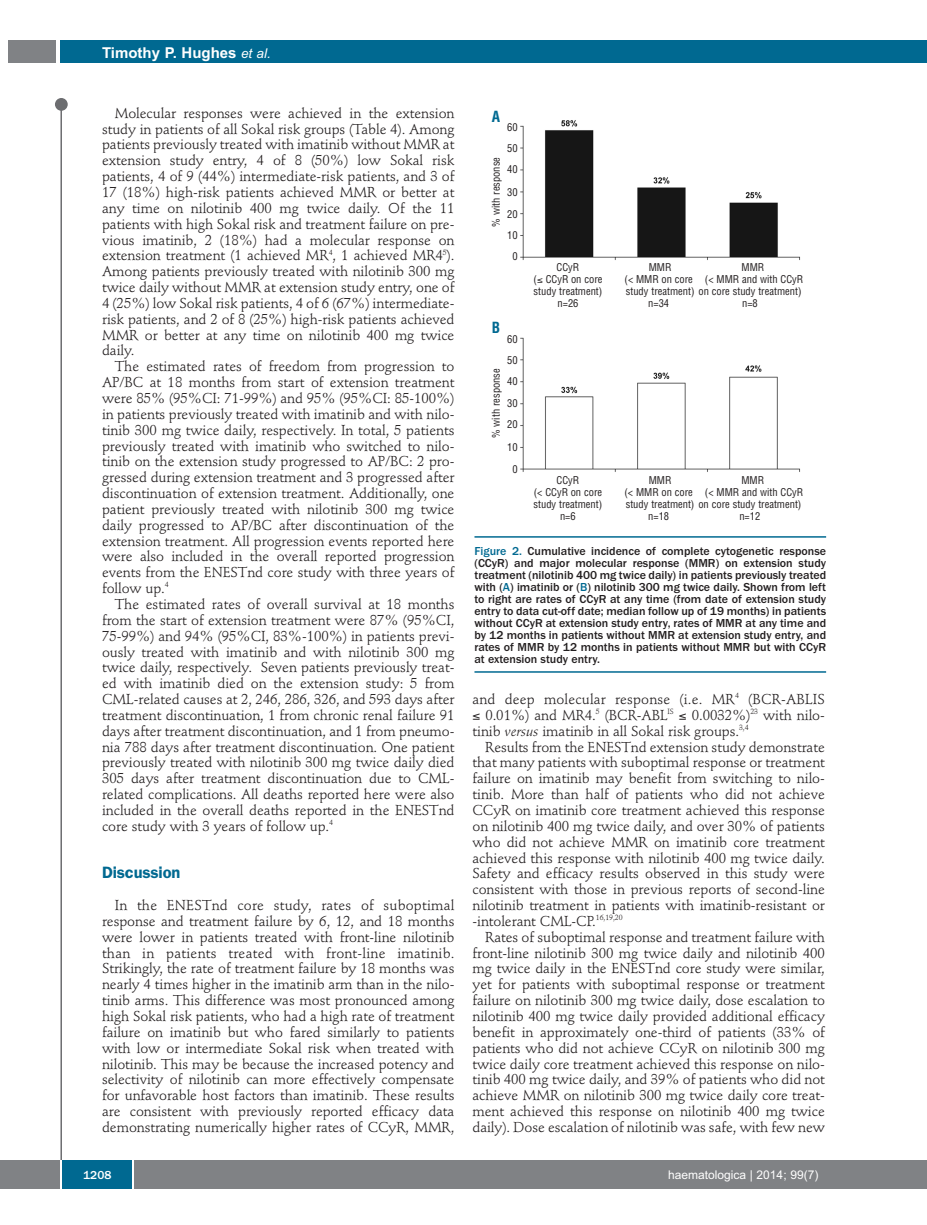
<style>
.page{position:relative;width:927px;height:1225px;background:#fff}
.page>*{position:absolute;margin:0;border:0;box-sizing:border-box;transform-origin:0 0}
.t1{font:600 16.5px "Franklin Gothic";letter-spacing:-.01em;color:#006991}
.t2{font:700 15px "Arial";color:#fff}
.t3{font:700 condensed 15px "Helvetica";color:#006991}
.t4{font:14.25px/15.9px "Stempel Schneidler";letter-spacing:-.005em;color:#231f20;text-align:justify}
.t5{font:500 12px/12px "Franklin Gothic";color:#231f20;text-align:justify}
.t6{font:12px "Arial";color:#fff}
.t7{font:500 12px "Franklin Gothic";color:#fff}
.t8{font:condensed 10.5px/21px "Helvetica";color:#231f20;text-align:justify}
.s1{font-weight:400;font-style:italic;font-size:13.5px}
.s2{color:#006991}
.s3{font-style:italic}
</style>
<div class="page">
<div style="left:911px;top:40px;width:16px;height:22px;background:#006991"></div>
<div style="left:910px;top:1160px;width:17px;height:28px;background:#808285"></div>
<div style="left:55px;top:98px;width:13px;height:13px;background:#6c6d70;border-radius:50%"></div>
<hr style="left:60px;top:101px;width:2px;height:1061px;background:#6c6d70">
<div style="left:60px;top:40px;width:852px;height:22px;background:#006991"></div>
<div style="left:9px;top:40px;width:47px;height:22px;background:#808285"></div>
<div style="left:0;top:1160px;width:911px;height:28px;background:#808285"></div>
<div style="left:62px;top:1160px;width:71px;height:28px;background:#006991"></div>
<hr style="left:60px;top:1160px;width:2px;height:28px;background:#fff">
<svg style="left:133px;top:1160px;width:1px;height:28px"></svg>
<img style="left:520px;top:120px;width:280px;height:352px">
<hr style="left:474px;top:536px;width:352px;height:1px;background:#006991">
<hr style="left:474px;top:671px;width:352px;height:1px;background:#006991">
<p class="t2" style="left:102px;top:44px;width:170px">Timothy P. Hughes <span class="s1">et al.</span></p>
<p class="t4" style="left:102px;top:106px;width:354px;text-indent:13px">Molecular responses were achieved in the extension study in patients of all Sokal risk groups (Table 4). Among patients previously treated with imatinib without MMR at extension study entry, 4 of 8 (50%) low Sokal risk patients, 4 of 9 (44%) intermediate-risk patients, and 3 of 17 (18%) high-risk patients achieved MMR or better at any time on nilotinib 400 mg twice daily. Of the 11 patients with high Sokal risk and treatment failure on pre&shy;vious imatinib, 2 (18%) had a molecular response on extension treatment (1 achieved MR<sup>4</sup>, 1 achieved MR4<sup>5</sup>).<br>Among patients previously treated with nilotinib 300 mg twice daily without MMR at extension study entry, one of 4 (25%) low Sokal risk patients, 4 of 6 (67%) intermediate&shy;risk patients, and 2 of 8 (25%) high-risk patients achieved MMR or better at any time on nilotinib 400 mg twice daily.</p>
<p class="t4" style="left:102px;top:360px;width:354px;text-indent:13px">The estimated rates of freedom from progression to AP/BC at 18 months from start of extension treatment were 85% (95%CI: 71-99%) and 95% (95%CI: 85-100%) in patients previously treated with imatinib and with nilo&shy;tinib 300 mg twice daily, respectively. In total, 5 patients previously treated with imatinib who switched to nilo&shy;tinib on the extension study progressed to AP/BC: 2 pro&shy;gressed during extension treatment and 3 progressed after discontinuation of extension treatment. Additionally, one patient previously treated with nilotinib 300 mg twice daily progressed to AP/BC after discontinuation of the extension treatment. All progression events reported here were also included in the overall reported progression events from the ENESTnd core study with three years of follow up.<sup>4</sup></p>
<p class="t4" style="left:102px;top:597px;width:354px;text-indent:13px">The estimated rates of overall survival at 18 months from the start of extension treatment were 87% (95%CI, 75-99%) and 94% (95%CI, 83%-100%) in patients previ&shy;ously treated with imatinib and with nilotinib 300 mg twice daily, respectively. Seven patients previously treat&shy;ed with imatinib died on the extension study: 5 from CML-related causes at 2, 246, 286, 326, and 593 days after treatment discontinuation, 1 from chronic renal failure 91 days after treatment discontinuation, and 1 from pneumo&shy;nia 788 days after treatment discontinuation. One patient previously treated with nilotinib 300 mg twice daily died 305 days after treatment discontinuation due to CML&shy;related complications. All deaths reported here were also included in the overall deaths reported in the ENESTnd core study with 3 years of follow up.<sup>4</sup></p>
<p class="t1" style="left:102px;top:867px;width:80px">Discussion</p>
<p class="t4" style="left:102px;top:898px;width:354px;text-indent:13px">In the ENESTnd core study, rates of suboptimal response and treatment failure by 6, 12, and 18 months were lower in patients treated with front-line nilotinib than in patients treated with front-line imatinib.<br>Strikingly, the rate of treatment failure by 18 months was nearly 4 times higher in the imatinib arm than in the nilo&shy;tinib arms. This difference was most pronounced among high Sokal risk patients, who had a high rate of treatment failure on imatinib but who fared similarly to patients with low or intermediate Sokal risk when treated with nilotinib. This may be because the increased potency and selectivity of nilotinib can more effectively compensate for unfavorable host factors than imatinib. These results are consistent with previously reported efficacy data demonstrating numerically higher rates of CCyR, MMR,</p>
<p class="t3" style="left:492px;top:108px;width:10px">A</p>
<p class="t8" style="left:507px;top:117px;width:12px">60<br>50<br>40</p>
<p class="t8" style="left:507px;top:181px;width:12px;line-height:22.5px">30<br>20</p>
<p class="t8" style="left:507px;top:225px;width:12px;text-align:center">10<br>0</p>
<p class="t8" style="left:486px;top:227px;width:71px;rotate:-90deg">% with response</p>
<p class="t3" style="left:492px;top:319px;width:10px">B</p>
<p class="t8" style="left:507px;top:328px;width:12px">60<br>50<br>40</p>
<p class="t8" style="left:507px;top:393px;width:12px">30<br>20</p>
<p class="t8" style="left:507px;top:436px;width:12px;line-height:22.5px;text-align:center">10<br>0</p>
<p class="t8" style="left:486px;top:438px;width:71px;rotate:-90deg">% with response</p>
<p class="t8" style="left:557px;top:257px;width:24px">CCyR</p>
<p class="t8" style="left:649px;top:257px;width:24px">MMR</p>
<p class="t8" style="left:741px;top:257px;width:24px">MMR</p>
<p class="t8" style="left:534px;top:269px;width:70px">(≤ CCyR on core</p>
<p class="t8" style="left:624px;top:269px;width:180px">(&lt; MMR on core (&lt; MMR and with CCyR</p>
<p class="t8" style="left:534px;top:281px;width:70px">study treatment)</p>
<p class="t8" style="left:626px;top:281px;width:177px">study treatment) on core study treatment)</p>
<p class="t8" style="left:557px;top:293px;width:22px">n=26</p>
<p class="t8" style="left:648px;top:293px;width:22px">n=34</p>
<p class="t8" style="left:742px;top:293px;width:17px">n=8</p>
<p class="t8" style="left:557px;top:469px;width:24px">CCyR</p>
<p class="t8" style="left:649px;top:469px;width:24px">MMR</p>
<p class="t8" style="left:741px;top:469px;width:24px">MMR</p>
<p class="t8" style="left:534px;top:481px;width:70px">(&lt; CCyR on core</p>
<p class="t8" style="left:624px;top:481px;width:180px">(&lt; MMR on core (&lt; MMR and with CCyR</p>
<p class="t8" style="left:534px;top:493px;width:70px">study treatment)</p>
<p class="t8" style="left:626px;top:493px;width:177px">study treatment) on core study treatment)</p>
<p class="t8" style="left:560px;top:505px;width:17px">n=6</p>
<p class="t8" style="left:648px;top:505px;width:22px">n=18</p>
<p class="t8" style="left:739px;top:505px;width:22px">n=12</p>
<p class="t5" style="left:474px;top:544px;width:353px"><span class="s2">Figure 2.</span> Cumulative incidence of complete cytogenetic response (CCyR) and major molecular response (MMR) on extension study treatment (nilotinib 400 mg twice daily) in patients previously treated with (<span class="s2">A</span>) imatinib or (<span class="s2">B</span>) nilotinib 300 mg twice daily. Shown from left to right are rates of CCyR at any time (from date of extension study entry to data cut-off date; median follow up of 19 months) in patients without CCyR at extension study entry, rates of MMR at any time and by 12 months in patients without MMR at extension study entry, and rates of MMR by 12 months in patients without MMR but with CCyR at extension study entry.</p>
<p class="t4" style="left:472px;top:692px;width:354px">and deep molecular response (i.e. MR<sup>4</sup> (BCR-ABLIS ≤ 0.01%) and MR4.<sup>5</sup> (BCR-ABL<sup>IS</sup> ≤ 0.0032%)<sup>23</sup> with nilo&shy;tinib <span class="s3">versus</span> imatinib in all Sokal risk groups.<sup>3,4</sup></p>
<p class="t4" style="left:472px;top:740px;width:354px;text-indent:13px">Results from the ENESTnd extension study demonstrate that many patients with suboptimal response or treatment failure on imatinib may benefit from switching to nilo&shy;tinib. More than half of patients who did not achieve CCyR on imatinib core treatment achieved this response on nilotinib 400 mg twice daily, and over 30% of patients who did not achieve MMR on imatinib core treatment achieved this response with nilotinib 400 mg twice daily.<br>Safety and efficacy results observed in this study were consistent with those in previous reports of second-line nilotinib treatment in patients with imatinib-resistant or -intolerant CML-CP.<sup>16,19,20</sup></p>
<p class="t4" style="left:472px;top:930px;width:354px;text-indent:13px">Rates of suboptimal response and treatment failure with front-line nilotinib 300 mg twice daily and nilotinib 400 mg twice daily in the ENESTnd core study were similar, yet for patients with suboptimal response or treatment failure on nilotinib 300 mg twice daily, dose escalation to nilotinib 400 mg twice daily provided additional efficacy benefit in approximately one-third of patients (33% of patients who did not achieve CCyR on nilotinib 300 mg twice daily core treatment achieved this response on nilo&shy;tinib 400 mg twice daily, and 39% of patients who did not achieve MMR on nilotinib 300 mg twice daily core treat&shy;ment achieved this response on nilotinib 400 mg twice daily). Dose escalation of nilotinib was safe, with few new</p>
<p class="t7" style="left:83px;top:1167px;width:30px">1208</p>
<p class="t6" style="left:668px;top:1167px;width:152px">haematologica | 2014; 99(7)</p>
</div>
